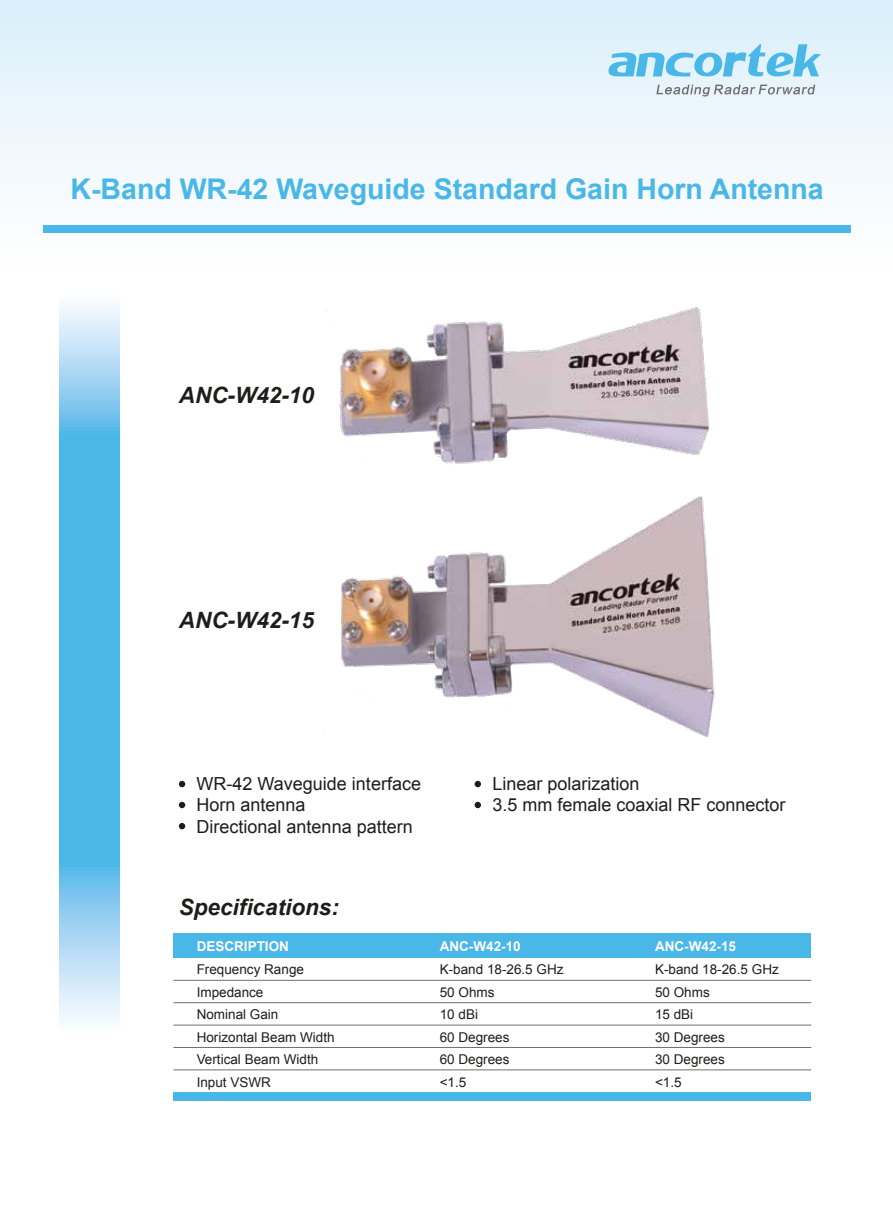
<style>
.page{position:relative;width:893px;height:1212px;background:#fff}
.page>*{position:absolute;margin:0;border:0;box-sizing:border-box;transform-origin:0 0}
.t1{font:700 28.5px "Arial";color:#4ab7e9}
.t2{font:italic 700 22.5px "Arial";color:#1d1d1b}
.t3{font:18px/21.6px "Arial";color:#1d1d1b}
.t4{font:13.5px/22.5px "Arial";color:#1d1d1b}
.t5{font:700 13.5px "Arial";color:#fff}
</style>
<div class="page">
<div style="left:0;top:0;width:893px;height:282px;background:linear-gradient(to bottom,#dbeffa,#fff)"></div>
<svg style="left:607px;top:44px;width:214px;height:35px"></svg>
<svg style="left:656px;top:85px;width:159px;height:12px"></svg>
<div style="left:43px;top:225px;width:808px;height:8px;background:#4ab7e9"></div>
<svg style="left:59px;top:278px;width:60px;height:744px"></svg>
<img style="left:323px;top:496px;width:392px;height:241px">
<img style="left:339px;top:307px;width:370px;height:157px">
<div style="left:173px;top:933px;width:638px;height:25px;background:#4ab7e9"></div>
<div style="left:173px;top:1092px;width:638px;height:9px;background:#4ab7e9"></div>
<hr style="left:173px;top:980px;width:638px;height:1px;background:#6f6f6e">
<hr style="left:173px;top:1002px;width:638px;height:1px;background:#6f6f6e">
<hr style="left:173px;top:1047px;width:638px;height:1px;background:#6f6f6e">
<hr style="left:173px;top:1069px;width:638px;height:1px;background:#6f6f6e">
<hr style="left:173px;top:1025px;width:638px;height:1px;background:#6f6f6e">
<svg style="left:475px;top:781px;width:6px;height:6px"></svg>
<svg style="left:475px;top:802px;width:6px;height:6px"></svg>
<svg style="left:179px;top:781px;width:6px;height:6px"></svg>
<svg style="left:179px;top:802px;width:6px;height:6px"></svg>
<svg style="left:179px;top:823px;width:6px;height:6px"></svg>
<h1 class="t1" style="left:70px;top:170px;width:755px">K-Band WR-42 Waveguide Standard Gain Horn Antenna</h1>
<h2 class="t2" style="left:179px;top:380px;width:137px">ANC-W42-10</h2>
<h2 class="t2" style="left:179px;top:605px;width:137px">ANC-W42-15</h2>
<h3 class="t3" style="left:197px;top:772px;width:226px">WR-42 Waveguide interface<br>Horn antenna<br>Directional antenna pattern</h3>
<h3 class="t3" style="left:492px;top:772px;width:295px">Linear polarization<br>3.5 mm female coaxial RF connector</h3>
<h2 class="t2" style="left:179px;top:893px;width:162px">Specifications:</h2>
<p class="t5" style="left:197px;top:937px;width:94px">DESCRIPTION</p>
<p class="t5" style="left:440px;top:937px;width:82px">ANC-W42-10</p>
<p class="t5" style="left:655px;top:937px;width:82px">ANC-W42-15</p>
<p class="t4" style="left:197px;top:958px;width:140px">Frequency Range<br>Impedance<br>Nominal Gain<br>Horizontal Beam Width<br>Vertical Beam Width<br>Input VSWR</p>
<p class="t4" style="left:440px;top:958px;width:125px">K-band 18-26.5 GHz<br>50 Ohms<br>10 dBi<br>60 Degrees<br>60 Degrees<br>&lt;1.5</p>
<p class="t4" style="left:655px;top:958px;width:125px">K-band 18-26.5 GHz<br>50 Ohms<br>15 dBi<br>30 Degrees<br>30 Degrees<br>&lt;1.5</p>
</div>
